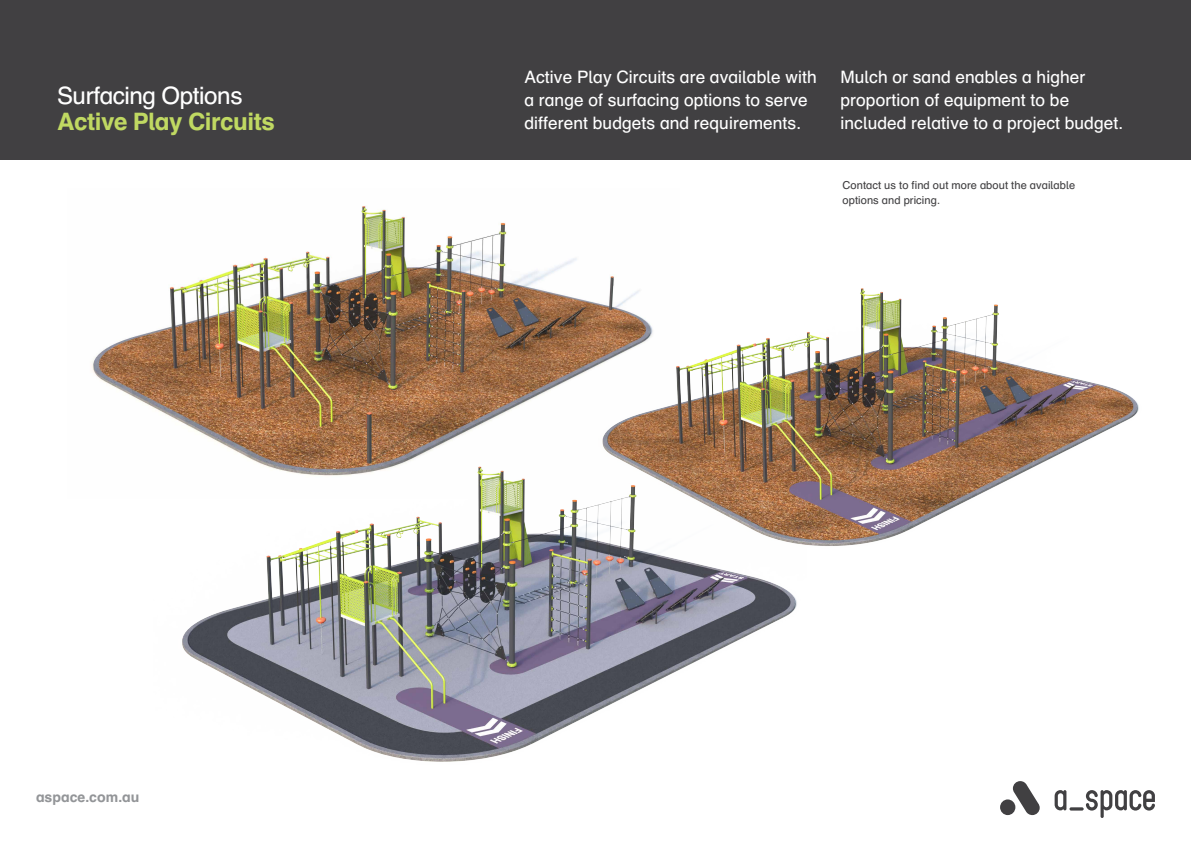
<style>
.page{position:relative;width:1191px;height:842px;background:#fff}
.page>*{position:absolute;margin:0;border:0;box-sizing:border-box;transform-origin:0 0}
.t1{font:700 24px "Schulbuch Nord";letter-spacing:-.02em;color:#c0d962}
.t2{font:24px "Schulbuch Nord";letter-spacing:-.02em;color:#fff}
.t3{font:17.2px/23.2px "Schulbuch Nord";letter-spacing:.005em;color:#fff}
.t4{font:700 14px "Schulbuch Nord";color:#939598}
.t5{font:11px/15px "Schulbuch Nord";letter-spacing:.005em;color:#414042}
</style>
<div class="page">
<hr style="left:1069px;top:807px;width:14px;height:3px;background:#414042;border-radius:2px">
<svg style="left:1054px;top:790px;width:12px;height:20px"></svg>
<svg style="left:1085px;top:790px;width:70px;height:28px"></svg>
<div style="left:1000px;top:799px;width:15px;height:16px;background:#414042;border-radius:50%"></div>
<svg style="left:1013px;top:781px;width:26px;height:34px"></svg>
<img style="left:92px;top:206px;width:492px;height:236px">
<img style="left:182px;top:442px;width:615px;height:320px">
<div style="left:0;top:0;width:1191px;height:159px;background:#414042"></div>
<img style="left:584px;top:276px;width:555px;height:293px">
<h1 class="t2" style="left:57px;top:80px;width:187px">Surfacing Options</h1>
<h1 class="t1" style="left:57px;top:106px;width:219px">Active Play Circuits</h1>
<p class="t4" style="left:36px;top:788px;width:105px">aspace.com.au</p>
<p class="t3" style="left:524px;top:65px;width:294px">Active Play Circuits are available with a range of surfacing options to serve different budgets and requirements.</p>
<p class="t3" style="left:840px;top:65px;width:284px">Mulch or sand enables a higher proportion of equipment to be included relative to a project budget.</p>
<p class="t5" style="left:842px;top:177px;width:234px">Contact us to find out more about the available options and pricing.</p>
</div>
